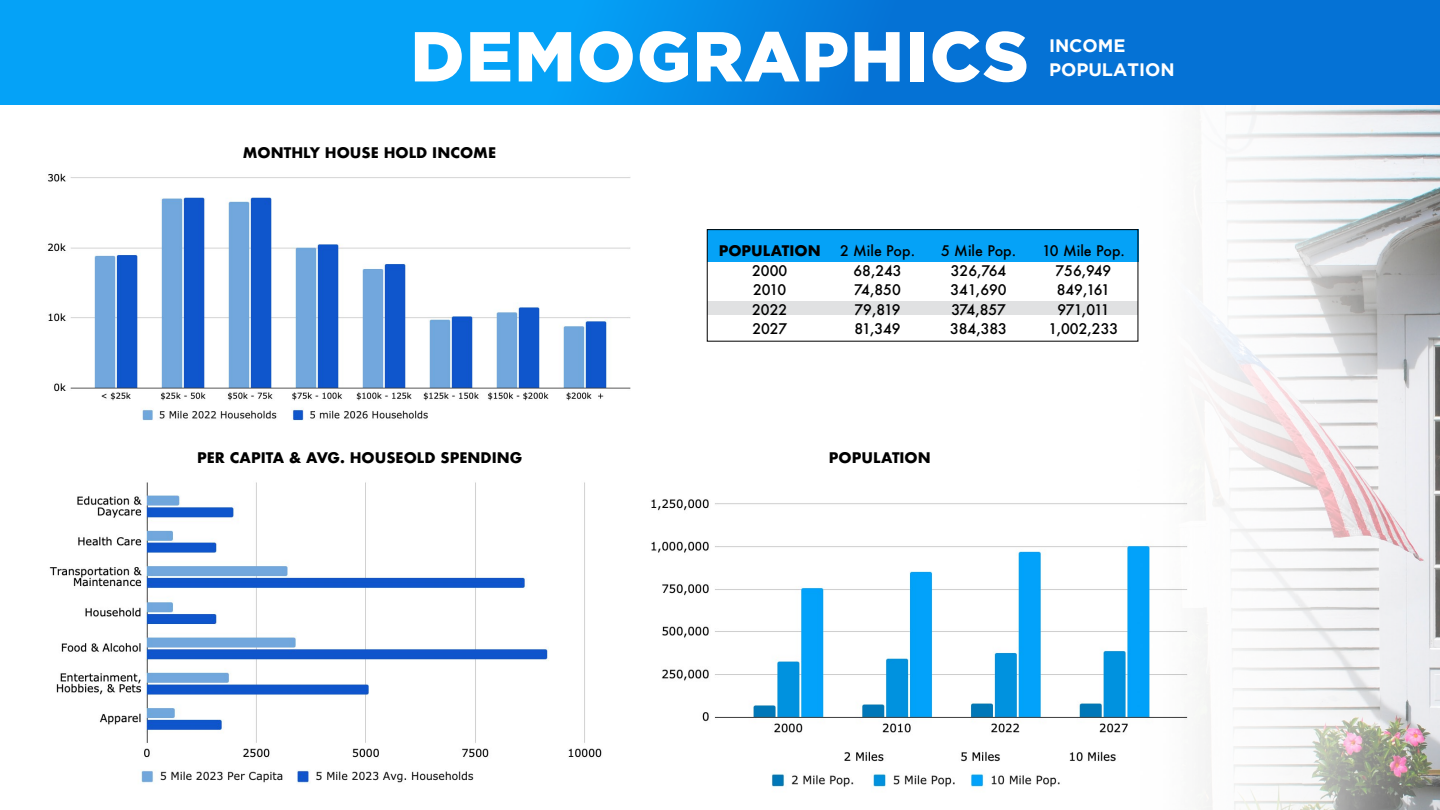
<style>
.page{position:relative;width:1440px;height:810px;background:#fff}
.page>*{position:absolute;margin:0;border:0;box-sizing:border-box;transform-origin:0 0}
.t1{font:900 70.5px "Gotham";letter-spacing:.02em;color:#fff}
.t2{font:700 18px/24px "Gotham";color:#fff}
.t3{font:500 14.25px/19.5px "Futura";color:#000;text-align:center}
.t4{font:700 14.25px "Futura";color:#000}
</style>
<div class="page">
<img style="left:1108px;top:104px;width:331px;height:706px">
<svg style="left:1px;top:0;width:1438px;height:104px;background:#058ae6"></svg>
<div style="left:707px;top:302px;width:430px;height:13px;background:#e0e1e2"></div>
<div style="left:707px;top:229px;width:431px;height:33px;background:#05a2f7"></div>
<div style="left:707px;top:229px;width:431px;height:112px;border:1px solid #000"></div>
<img style="left:47px;top:173px;width:584px;height:248px">
<img style="left:49px;top:482px;width:553px;height:302px">
<img style="left:651px;top:490px;width:547px;height:309px">
<h1 class="t1" style="left:410px;top:16px;width:619px">DEMOGRAPHICS</h1>
<p class="t2" style="left:1048px;top:33px;width:127px">INCOME<br>POPULATION</p>
<p class="t4" style="left:243px;top:143px;width:255px">MONTHLY HOUSE HOLD INCOME</p>
<p class="t4" style="left:197px;top:447px;width:327px">PER CAPITA &amp; AVG. HOUSEOLD SPENDING</p>
<p class="t4" style="left:718px;top:240px;width:103px">POPULATION</p>
<p class="t3" style="left:752px;top:260px;width:37px;text-align:justify">2000<br>2010<br>2022<br>2027</p>
<p class="t3" style="left:840px;top:241px;width:77px">2 Mile Pop.<br>68,243<br>74,850<br>79,819<br>81,349</p>
<p class="t3" style="left:941px;top:241px;width:77px">5 Mile Pop.<br>326,764<br>341,690<br>374,857<br>384,383</p>
<p class="t3" style="left:1042px;top:241px;width:84px">10 Mile Pop.<br>756,949<br>849,161<br>971,011<br>1,002,233</p>
<p class="t4" style="left:829px;top:448px;width:103px">POPULATION</p>
</div>
